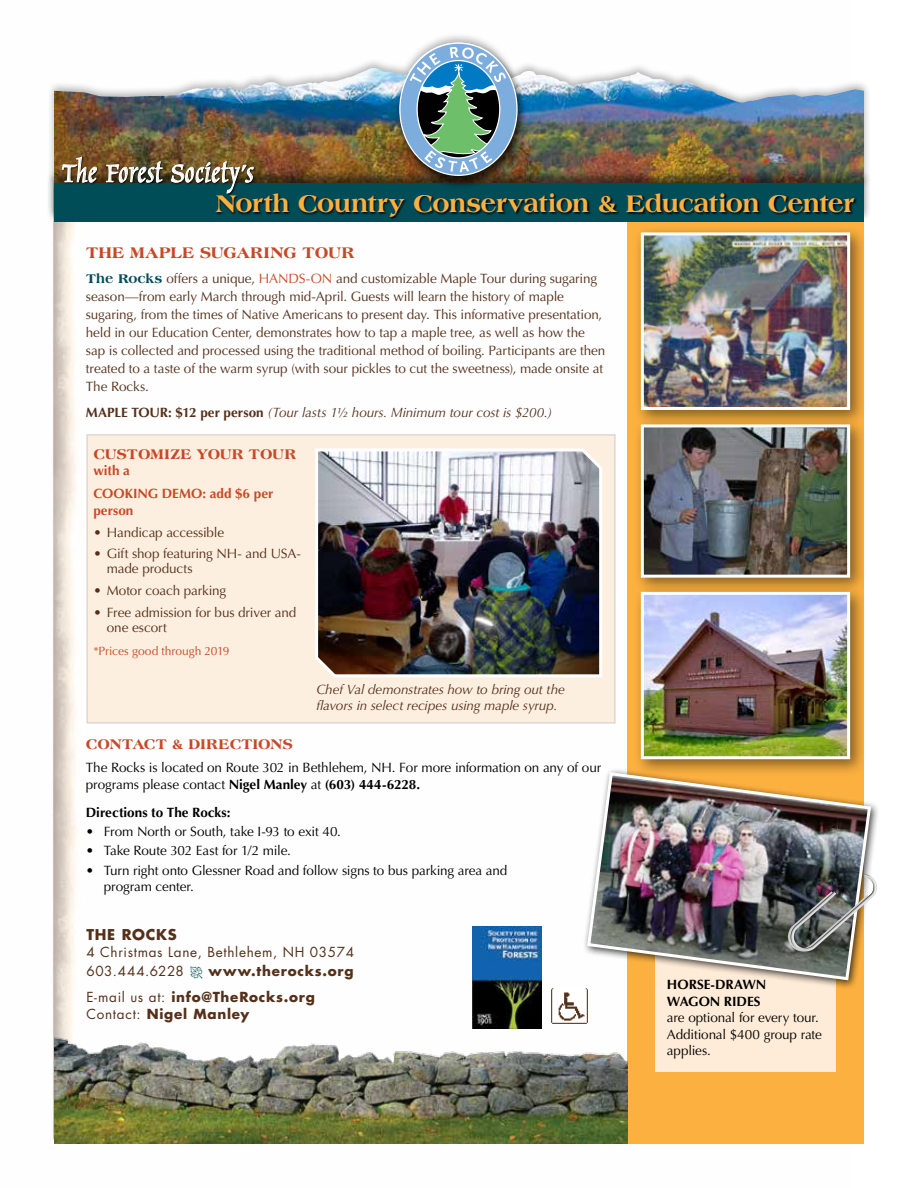
<style>
.page{position:relative;width:918px;height:1188px;background:#fff}
.page>*{position:absolute;margin:0;border:0;box-sizing:border-box;transform-origin:0 0}
.t1{font:37.2px "Marigold Std";letter-spacing:.01em;color:#fff}
.t2{font:800 25.8px "Americana Std";letter-spacing:-.02em;color:#fbb040}
.t3{font:800 16.5px "Americana Std";color:#c64927}
.t4{font:800 15px "Americana Std";letter-spacing:-.005em;color:#c64927}
.t5{font:700 14.55px "Futura Std";letter-spacing:.05em;color:#54301a}
.t6{font:13.5px/18px "Optima LT Std";letter-spacing:-.01em;color:#54301a}
.t7{font:13.5px/16.5px "Optima LT Std";letter-spacing:-.01em;color:#000}
.t8{font:italic 13.5px/16.5px "Optima LT Std";letter-spacing:-.01em;color:#54301a}
.t9{font:13.5px/19.4px "Futura Std";letter-spacing:.05em;color:#54301a}
.t10{font:700 13.5px/17.2px "Futura Std";letter-spacing:.055em;color:#54301a}
.t11{font:700 13.5px/16.5px "Optima LT Std";color:#000}
.t12{font:700 13.5px/23.2px "Optima LT Std";color:#c64927}
.t13{font:12px "Optima LT Std";letter-spacing:-.005em;color:#c64927}
.s1{font-family:"Americana Std";font-weight:800;color:#004c57}
.s2{color:#c64927}
.s3{font-weight:700;font-style:normal}
.s4{font-weight:700}
.s5{color:#004c57}
.s6{font-weight:400}
</style>
<div class="page">
<img style="left:52px;top:223px;width:490px;height:917px">
<div style="left:627px;top:216px;width:237px;height:928px;background:#fbb040"></div>
<div style="left:655px;top:944px;width:180px;height:128px;background:#ffecd8"></div>
<div style="left:582px;top:767px;width:298px;height:222px;background:#000;opacity:.75"></div>
<img style="left:585px;top:771px;width:288px;height:211px">
<img style="left:786px;top:874px;width:92px;height:79px">
<img style="left:551px;top:987px;width:37px;height:37px">
<img style="left:472px;top:927px;width:70px;height:102px">
<div style="left:46px;top:33px;width:826px;height:156px;background:#000;opacity:.3"></div>
<img style="left:54px;top:43px;width:810px;height:126px">
<img style="left:54px;top:1032px;width:573px;height:112px">
<div style="left:46px;top:169px;width:826px;height:54px;background:#000;opacity:.5"></div>
<div style="left:54px;top:184px;width:810px;height:38px;background:#004c57"></div>
<div style="left:394px;top:42px;width:133px;height:148px;background:#000;opacity:.75"></div>
<div style="left:400px;top:43px;width:117px;height:132px;background:#7caddd;border-radius:50%"></div>
<svg style="left:410px;top:47px;width:96px;height:109px"></svg>
<img style="left:61px;top:156px;width:797px;height:63px">
<svg style="left:62px;top:156px;width:35px;height:52px"></svg>
<img style="left:106px;top:140px;width:57px;height:73px">
<img style="left:171px;top:142px;width:83px;height:54px">
<div style="left:634px;top:225px;width:233px;height:202px;background:#000;opacity:.47"></div>
<img style="left:645px;top:236px;width:201px;height:170px">
<div style="left:641px;top:232px;width:209px;height:178px;border:3px solid #fff"></div>
<div style="left:634px;top:585px;width:233px;height:191px;background:#000;opacity:.47"></div>
<img style="left:645px;top:596px;width:201px;height:159px">
<div style="left:641px;top:592px;width:209px;height:167px;border:3px solid #fff"></div>
<div style="left:86px;top:434px;width:530px;height:290px;background:#fdefe0"></div>
<div style="left:634px;top:417px;width:233px;height:177px;background:#000;opacity:.47"></div>
<img style="left:645px;top:428px;width:201px;height:146px">
<div style="left:641px;top:424px;width:209px;height:154px;border:3px solid #fff"></div>
<img style="left:315px;top:448px;width:287px;height:229px">
<h1 class="t1" style="left:62px;top:154px;width:193px">The Forest Society’s</h1>
<h2 class="t2" style="left:216px;top:188px;width:640px">North Country Conservation &amp; Education Center</h2>
<p class="t3" style="left:86px;top:243px;width:270px">THE MAPLE SUGARING TOUR</p>
<p class="t6" style="left:86px;top:270px;width:521px"><span class="s1">The Rocks</span> offers a unique, <span class="s2">hands-on</span> and customizable Maple Tour during sugaring season—from early March through mid-April. Guests will learn the history of maple sugaring, from the times of Native Americans to present day. This informative presentation, held in our Education Center, demonstrates how to tap a maple tree, as well as how the sap is collected and processed using the traditional method of boiling. Participants are then treated to a taste of the warm syrup (with sour pickles to cut the sweetness), made onsite at The Rocks.</p>
<p class="t8" style="left:86px;top:404px;width:468px"><span class="s3">Maple Tour: $12 per person</span> (Tour lasts 1½ hours. Minimum tour cost is $200.)</p>
<p class="t4" style="left:93px;top:445px;width:204px">CUSTOMIZE YOUR TOUR</p>
<p class="t12" style="left:93px;top:459px;width:49px">with a<br>COOKING</p>
<p class="t12" style="left:162px;top:482px;width:113px">DEMO: add $6 per</p>
<p class="t12" style="left:93px;top:499px;width:42px">person</p>
<p class="t6" style="left:93px;top:523px;width:132px">• Handicap accessible</p>
<p class="t6" style="left:107px;top:546px;width:196px;line-height:15px;text-indent:-13px">• Gift shop featuring NH - and USA&shy;made products</p>
<p class="t6" style="left:93px;top:582px;width:135px">• Motor coach parking</p>
<p class="t6" style="left:107px;top:605px;width:191px;line-height:15px;text-indent:-13px">• Free admission for bus driver and one escort</p>
<p class="t13" style="left:93px;top:644px;width:138px">*Prices good through 2019</p>
<p class="t8" style="left:316px;top:681px;width:250px">Chef Val demonstrates how to bring out the flavors in select recipes using maple syrup.</p>
<p class="t4" style="left:86px;top:735px;width:208px">CONTACT &amp; DIRECTIONS</p>
<p class="t7" style="left:86px;top:759px;width:517px">The Rocks is located on Route 302 in Bethlehem, NH . For more information on any of our programs please contact <span class="s4">Nigel Manley</span> at <span class="s4">(603) 444-6228.</span></p>
<p class="t11" style="left:86px;top:804px;width:146px">Directions to The Rocks:</p>
<p class="t7" style="left:86px;top:824px;width:257px">• From North or South, take I-93 to exit 40.</p>
<p class="t7" style="left:86px;top:843px;width:207px">• Take Route 302 East for 1/2 mile.</p>
<p class="t7" style="left:104px;top:862px;width:405px;text-indent:-18px">• Turn right onto Glessner Road and follow signs to bus parking area and program center.</p>
<p class="t5" style="left:86px;top:925px;width:92px">The Rocks</p>
<p class="t9" style="left:86px;top:943px;width:269px">4 Christmas Lane, Bethlehem, nH 03574<br>603.444.6228 <span class="s5">•</span> <span class="s4">www.therocks.org</span></p>
<p class="t10" style="left:86px;top:988px;width:230px"><span class="s6">E-mail us at:</span> info@TheRocks.org<br><span class="s6">Contact:</span> Nigel Manley</p>
<p class="t11" style="left:667px;top:977px;width:101px">Horse-drawn wagon rides</p>
<p class="t7" style="left:667px;top:1010px;width:157px">are optional for every tour.<br>Additional $400 group rate applies.</p>
</div>
